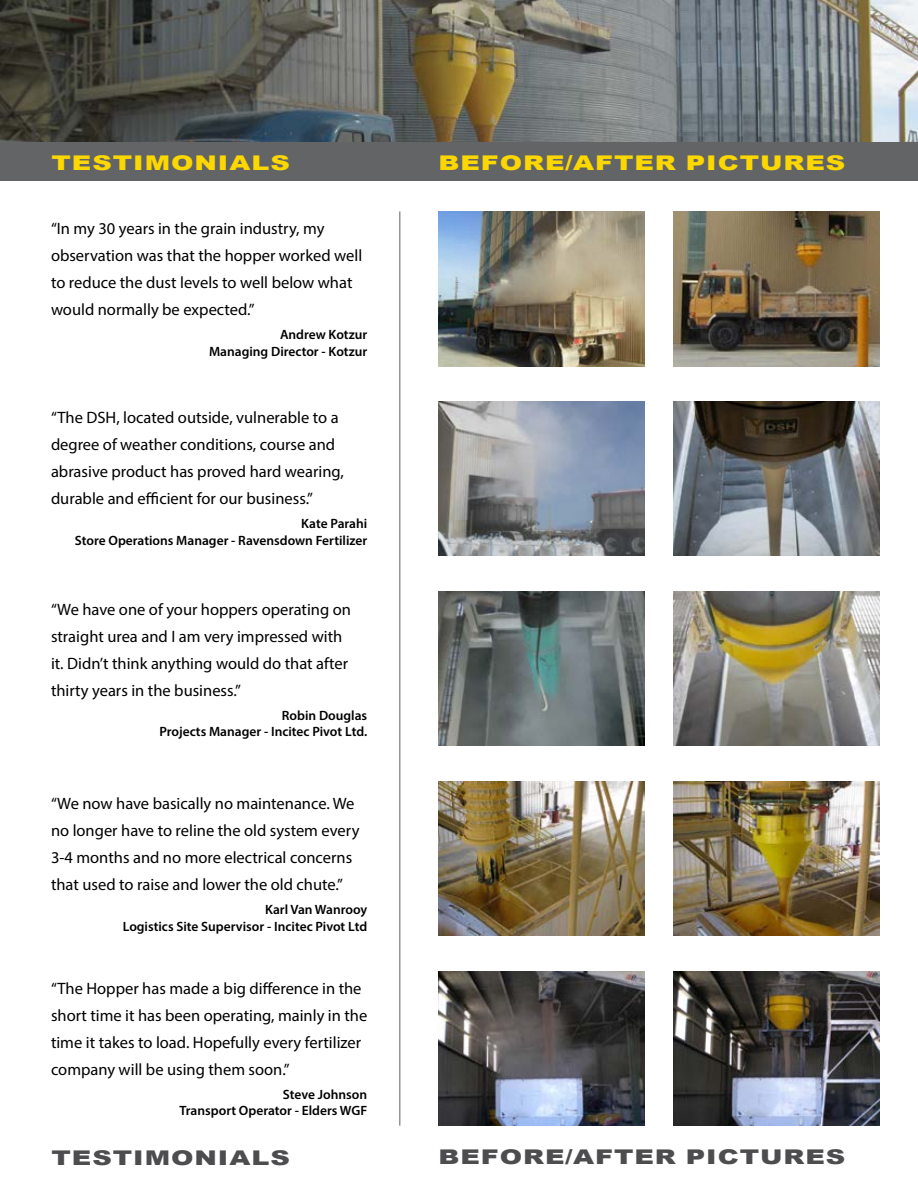
<style>
.page{position:relative;width:918px;height:1188px;background:#fff}
.page>*{position:absolute;margin:0;border:0;box-sizing:border-box;transform-origin:0 0}
.t1{font:900 20.25px "Arial";letter-spacing:.035em;color:#fdd700;scale:1.33 1}
.t2{font:900 20.25px "Arial";letter-spacing:.035em;color:#4d4d4f;scale:1.33 1}
.t3{font:16.5px/27px "Myriad Pro";color:#000}
.t4{font:600 13.5px/16.5px "Myriad Pro";color:#000;text-align:right}
</style>
<div class="page">
<img style="left:0;top:0;width:918px;height:143px">
<div style="left:0;top:143px;width:918px;height:38px;background:#636466"></div>
<img style="left:438px;top:212px;width:206px;height:154px">
<img style="left:674px;top:212px;width:206px;height:154px">
<img style="left:438px;top:591px;width:206px;height:155px">
<img style="left:674px;top:591px;width:206px;height:155px">
<img style="left:438px;top:401px;width:206px;height:155px">
<img style="left:674px;top:401px;width:206px;height:155px">
<img style="left:438px;top:781px;width:206px;height:155px">
<img style="left:674px;top:781px;width:206px;height:155px">
<img style="left:438px;top:971px;width:206px;height:155px">
<img style="left:674px;top:971px;width:206px;height:155px">
<hr style="left:399px;top:212px;width:1px;height:914px;background:#939598">
<p class="t1" style="left:51px;top:148px;width:181px">TESTIMONIALS</p>
<p class="t3" style="left:51px;top:215px;width:313px">“In my 30 years in the grain industry, my observation was that the hopper worked well to reduce the dust levels to well below what would normally be expected.”</p>
<p class="t4" style="left:209px;top:326px;width:160px">Andrew Kotzur<br>Managing Director - Kotzur</p>
<p class="t3" style="left:51px;top:404px;width:294px">“The DSH, located outside, vulnerable to a degree of weather conditions, course and abrasive product has proved hard wearing, durable and efficient for our business.”</p>
<p class="t4" style="left:75px;top:515px;width:294px">Kate Parahi<br>Store Operations Manager - Ravensdown Fertilizer</p>
<p class="t3" style="left:51px;top:595px;width:302px">“We have one of your hoppers operating on straight urea and I am very impressed with it. Didn’t think anything would do that after thirty years in the business.”</p>
<p class="t4" style="left:159px;top:706px;width:209px">Robin Douglas<br>Projects Manager - Incitec Pivot Ltd.</p>
<p class="t3" style="left:51px;top:790px;width:310px">“We now have basically no maintenance. We no longer have to reline the old system every 3-4 months and no more electrical concerns that used to raise and lower the old chute.”</p>
<p class="t4" style="left:123px;top:901px;width:246px">Karl Van Wanrooy<br>Logistics Site Supervisor - Incitec Pivot Ltd</p>
<p class="t3" style="left:51px;top:974px;width:318px">“The Hopper has made a big difference in the short time it has been operating, mainly in the time it takes to load. Hopefully every fertilizer company will be using them soon.”</p>
<p class="t4" style="left:180px;top:1086px;width:189px">Steve Johnson<br>Transport Operator - Elders WGF</p>
<p class="t2" style="left:51px;top:1143px;width:181px">TESTIMONIALS</p>
<p class="t1" style="left:438px;top:148px;width:308px">BEFORE/AFTER PICTURES</p>
<p class="t2" style="left:438px;top:1142px;width:308px">BEFORE/AFTER PICTURES</p>
</div>
